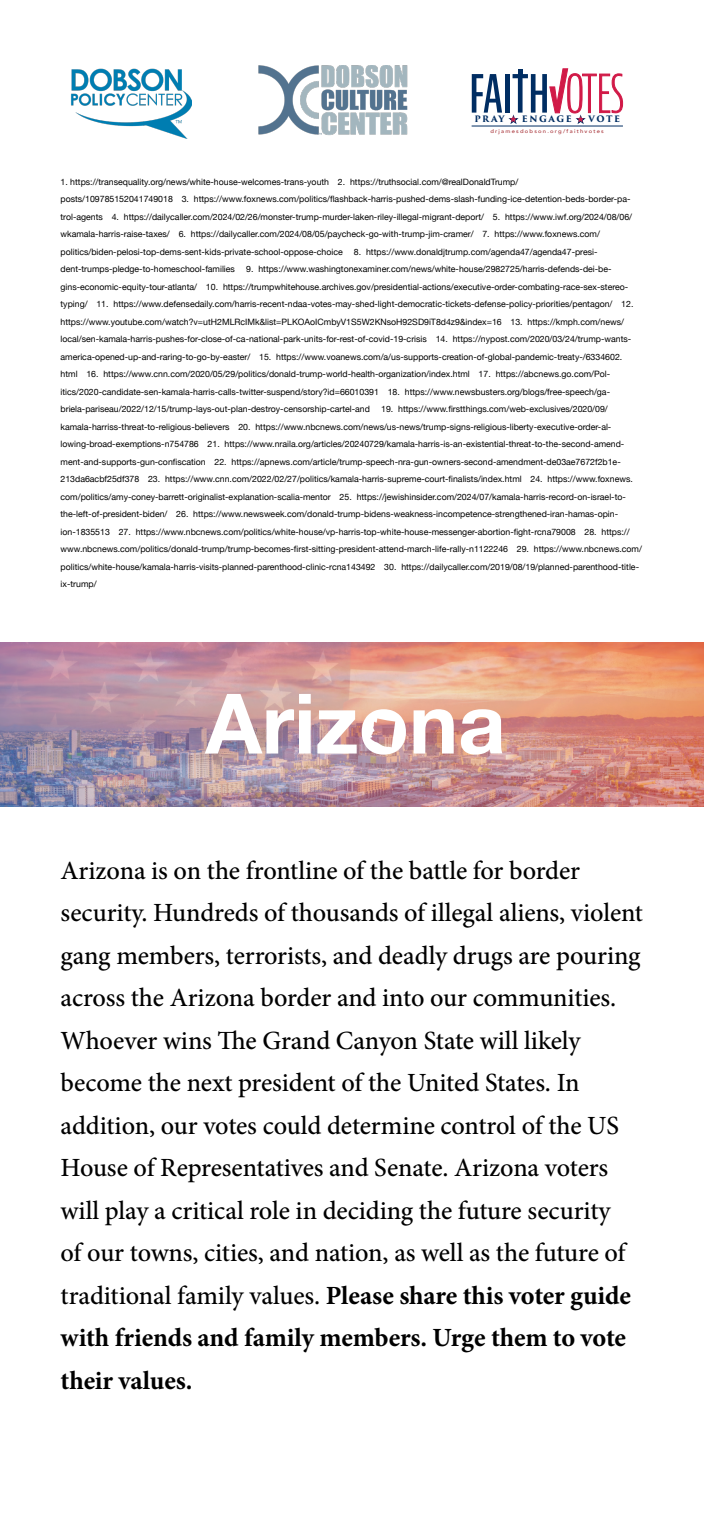
<style>
.page{position:relative;width:704px;height:1523px;background:#fff}
.page>*{position:absolute;margin:0;border:0;box-sizing:border-box;transform-origin:0 0}
.t1{font:600 extra-condensed 51.25px "Bernina Sans";color:#002d62}
.t2{font:500 26.25px/42.5px "Minion Pro";letter-spacing:-.005em;color:#000}
.t3{font:8.75px/17.5px "Helvetica Neue";color:#000}
.t4{font:700 8.69px "Trajan Pro 3";letter-spacing:.17em;color:#002d62}
.t5{font:500 5.25px "Avenir";letter-spacing:.21em;color:#a83339;scale:1.11 1}
.s1{font-family:"Universal Newswith Comm Pi";font-weight:400}
.s2{font-weight:700}
</style>
<div class="page">
<img style="left:0;top:642px;width:703px;height:164px">
<svg style="left:205px;top:694px;width:297px;height:60px"></svg>
<img style="left:71px;top:68px;width:120px;height:70px">
<img style="left:258px;top:65px;width:150px;height:70px">
<svg style="left:518px;top:69px;width:4px;height:7px"></svg>
<svg style="left:549px;top:68px;width:73px;height:45px"></svg>
<hr style="left:471px;top:126px;width:151px;height:1px;background:#002d62">
<h1 class="t1" style="left:469px;top:65px;width:82px">FAITH</h1>
<p class="t4" style="left:474px;top:113px;width:147px">PRAY <span class="s1">.</span> ENGAGE <span class="s1">.</span> VOTE</p>
<p class="t5" style="left:490px;top:126px;width:104px">drjamesdobson.org/faithvotes</p>
<p class="t3" style="left:60px;top:173px;width:572px">1. https://transequality.org/news/white-house-welcomes-trans-youth 2. https://truthsocial.com/@realDonaldTrump/ posts/109785152041749018 3. https://www.foxnews.com/politics/flashback-harris-pushed-dems-slash-funding-ice-detention-beds-border-pa&shy;trol-agents 4. https://dailycaller.com/2024/02/26/monster-trump-murder-laken-riley-illegal-migrant-deport/ 5. https://www.iwf.org/2024/08/06/ wkamala-harris-raise-taxes/ 6. https://dailycaller.com/2024/08/05/paycheck-go-with-trump-jim-cramer/ 7. https://www.foxnews.com/ politics/biden-pelosi-top-dems-sent-kids-private-school-oppose-choice</p>
<p class="t3" style="left:353px;top:243px;width:245px">8. https://www.donaldjtrump.com/agenda47/agenda47-presi-</p>
<p class="t3" style="left:60px;top:261px;width:574px;text-indent:185px">9. https://www.washingtonexaminer.com/news/white-house/2982725/harris-defends-dei-be&shy;gins-economic-equity-tour-atlanta/ 10. https://trumpwhitehouse.archives.gov/presidential-actions/executive-order-combating-race-sex-stereo&shy;typing/ 11. https://www.defensedaily.com/harris-recent-ndaa-votes-may-shed-light-democratic-tickets-defense-policy-priorities/pentagon/ 12. https://www.youtube.com/watch?v=utH2MLRcIMk&amp;list=PLKOAoICmbyV1S5W2KNsoH92SD9iT8d4z9&amp;index=16 13. https://kmph.com/news/ local/sen-kamala-harris-pushes-for-close-of-ca-national-park-units-for-rest-of-covid-19-crisis 14. https://nypost.com/2020/03/24/trump-wants&shy;america-opened-up-and-raring-to-go-by-easter/ 15. https://www.voanews.com/a/us-supports-creation-of-global-pandemic-treaty-/6334602. html 16. https://www.cnn.com/2020/05/29/politics/donald-trump-world-health-organization/index.html 17. https://abcnews.go.com/Pol&shy;itics/2020-candidate-sen-kamala-harris-calls-twitter-suspend/story?id=66010391 18. https://www.newsbusters.org/blogs/free-speech/ga&shy;briela-pariseau/2022/12/15/trump-lays-out-plan-destroy-censorship-cartel-and</p>
<p class="t3" style="left:60px;top:261px;width:176px">dent-trumps-pledge-to-homeschool-families</p>
<p class="t3" style="left:60px;top:401px;width:582px;text-indent:320px">19. https://www.firstthings.com/web-exclusives/2020/09/ kamala-harriss-threat-to-religious-believers 20. https://www.nbcnews.com/news/us-news/trump-signs-religious-liberty-executive-order-al&shy;lowing-broad-exemptions-n754786 21. https://www.nraila.org/articles/20240729/kamala-harris-is-an-existential-threat-to-the-second-amend&shy;ment-and-supports-gun-confiscation 22. https://apnews.com/article/trump-speech-nra-gun-owners-second-amendment-de03ae7672f2b1e-213da6acbf25df378 23. https://www.cnn.com/2022/02/27/politics/kamala-harris-supreme-court-finalists/index.html 24. https://www.foxnews. com/politics/amy-coney-barrett-originalist-explanation-scalia-mentor 25. https://jewishinsider.com/2024/07/kamala-harris-record-on-israel-to&shy;the-left-of-president-biden/ 26. https://www.newsweek.com/donald-trump-bidens-weakness-incompetence-strengthened-iran-hamas-opin&shy;ion-1835513 27. https://www.nbcnews.com/politics/white-house/vp-harris-top-white-house-messenger-abortion-fight-rcna79008 28. https:// www.nbcnews.com/politics/donald-trump/trump-becomes-first-sitting-president-attend-march-life-rally-n1122246 29. https://www.nbcnews.com/ politics/white-house/kamala-harris-visits-planned-parenthood-clinic-rcna143492 30. https://dailycaller.com/2019/08/19/planned-parenthood-title&shy;ix-trump/</p>
<p class="t2" style="left:60px;top:849px;width:583px">Arizona is on the frontline of the battle for border security. Hundreds of thousands of illegal aliens, violent gang members, terrorists, and deadly drugs are pouring across the Arizona border and into our communities.<br>Whoever wins The Grand Canyon State will likely become the next president of the United States. In addition, our votes could determine control of the US House of Representatives and Senate. Arizona voters will play a critical role in deciding the future security<br>of our towns, cities, and nation, as well as the future of traditional family values. <span class="s2">Please share this voter guide with friends and family members. Urge them to vote their values.</span></p>
</div>
